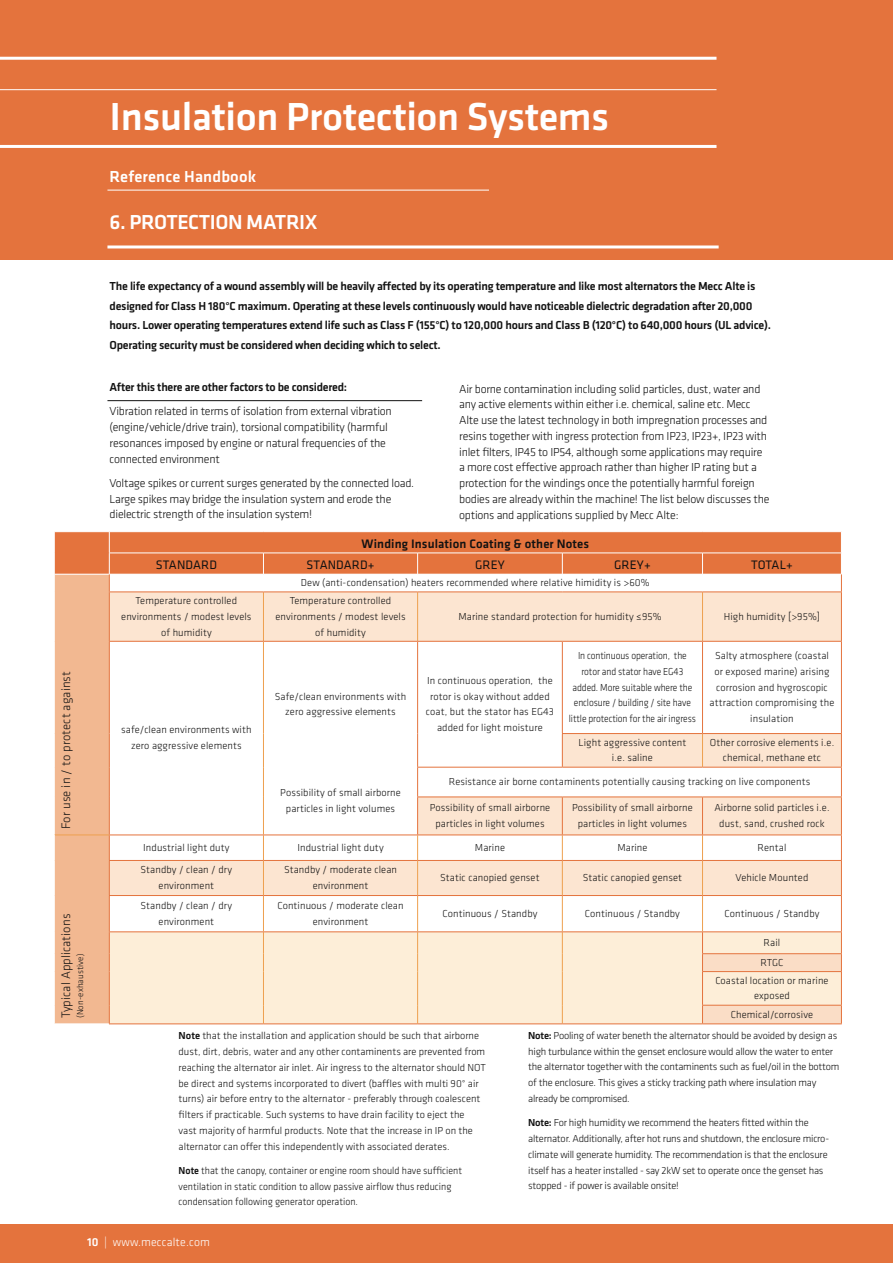
<style>
.page{position:relative;width:893px;height:1263px;background:#fff}
.page>*{position:absolute;margin:0;border:0;box-sizing:border-box;transform-origin:0 0}
.t1{font:500 40.5px "Klavika";letter-spacing:-.01em;color:#fff}
.t2{font:500 21px "Klavika";letter-spacing:-.02em;color:#fff}
.t3{font:500 16.5px "Klavika";letter-spacing:.01em;color:#fff}
.t4{font:300 12.75px "Klavika";letter-spacing:.01em;color:#121212}
.t5{font:500 12.75px "Klavika";letter-spacing:.01em;color:#121212}
.t6{font:12.75px "Klavika";letter-spacing:.01em;color:#121212}
.t7{font:300 12px/15.8px "Klavika";letter-spacing:-.02em;color:#121212}
.t8{font:500 12px/19.5px "Klavika";letter-spacing:-.02em;color:#121212}
.t9{font:300 12px "Klavika";letter-spacing:.01em;color:#fff}
.t10{font:300 10.5px/15.8px "Klavika";color:#121212;text-align:center}
.t11{font:300 10.5px/15.8px "Klavika";letter-spacing:-.02em;color:#121212}
.t12{font:300 10.5px/15.8px "Klavika";color:#121212;scale:.95 1}
.t13{font:300 10.5px/15.8px "Klavika";color:#121212;text-align:center;scale:.91 1}
.t14{font:300 9px "Klavika";letter-spacing:.01em;color:#121212}
.s1{font-weight:500}
</style>
<div class="page">
<div style="left:0;top:1225px;width:893px;height:38px;background:#e4733d"></div>
<div style="left:0;top:0;width:893px;height:259px;background:#e4733d"></div>
<hr style="left:0;top:57px;width:716px;height:3px;background:#fff">
<hr style="left:0;top:89px;width:716px;height:1px;background:#fff">
<hr style="left:0;top:145px;width:716px;height:3px;background:#fff">
<hr style="left:107px;top:190px;width:382px;height:1px;background:#fff">
<hr style="left:107px;top:245px;width:612px;height:3px;background:#fff">
<hr style="left:107px;top:400px;width:315px;height:1px;background:#121212">
<svg style="left:54px;top:532px;width:788px;height:492px"></svg>
<h1 class="t1" style="left:110px;top:95px;width:501px">Insulation Protection Systems</h1>
<h3 class="t3" style="left:110px;top:168px;width:148px">Reference Handbook</h3>
<h2 class="t2" style="left:110px;top:210px;width:210px">6. PROTECTION MATRIX</h2>
<p class="t8" style="left:110px;top:277px;width:663px">The life expectancy of a wound assembly will be heavily affected by its operating temperature and like most alternators the Mecc Alte is designed for Class H 180°C maximum. Operating at these levels continuously would have noticeable dielectric degradation after 20,000 hours. Lower operating temperatures extend life such as Class F (155°C) to 120,000 hours and Class B (120°C) to 640,000 hours (UL advice).<br>Operating security must be considered when deciding which to select.</p>
<p class="t8" style="left:110px;top:378px;width:239px">After this there are other factors to be considered:</p>
<p class="t7" style="left:110px;top:404px;width:284px">Vibration related in terms of isolation from external vibration (engine/vehicle/drive train), torsional compatibility (harmful resonances imposed by engine or natural frequencies of the connected environment</p>
<p class="t7" style="left:110px;top:475px;width:306px">Voltage spikes or current surges generated by the connected load.<br>Large spikes may bridge the insulation system and erode the dielectric strength of the insulation system!</p>
<p class="t7" style="left:459px;top:381px;width:312px">Air borne contamination including solid particles, dust, water and any active elements within either i.e. chemical, saline etc. Mecc Alte use the latest technology in both impregnation processes and resins together with ingress protection from IP23, IP23+, IP23 with inlet filters, IP45 to IP54, although some applications may require a more cost effective approach rather than higher IP rating but a protection for the windings once the potentially harmful foreign bodies are already within the machine! The list below discusses the options and applications supplied by Mecc Alte:</p>
<p class="t5" style="left:362px;top:536px;width:229px">Winding Insulation Coating &amp; other Notes</p>
<p class="t6" style="left:156px;top:558px;width:63px">STANDARD</p>
<p class="t6" style="left:307px;top:558px;width:69px">STANDARD+</p>
<p class="t6" style="left:475px;top:558px;width:31px">GREY</p>
<p class="t6" style="left:614px;top:558px;width:38px">GREY+</p>
<p class="t6" style="left:751px;top:558px;width:43px">TOTAL+</p>
<p class="t10" style="left:301px;top:575px;width:350px">Dew (anti-condensation) heaters recommended where relative himidity is &gt;60%</p>
<p class="t4" style="left:59px;top:829px;width:160px;rotate:-90deg">For use in / to protect against</p>
<p class="t4" style="left:59px;top:1018px;width:106px;rotate:-90deg">Typical Applications</p>
<p class="t14" style="left:75px;top:1018px;width:66px;rotate:-90deg">(Non-exhaustive)</p>
<p class="t10" style="left:121px;top:593px;width:132px">Temperature controlled environments / modest levels of humidity</p>
<p class="t10" style="left:275px;top:593px;width:132px">Temperature controlled environments / modest levels of humidity</p>
<p class="t10" style="left:121px;top:722px;width:132px">safe/clean environments with zero aggressive elements</p>
<p class="t10" style="left:275px;top:688px;width:133px">Safe/clean environments with zero aggressive elements</p>
<p class="t10" style="left:280px;top:785px;width:122px">Possibility of small airborne particles in light volumes</p>
<p class="t10" style="left:458px;top:609px;width:205px">Marine standard protection for humidity ≤95%</p>
<p class="t10" style="left:724px;top:609px;width:98px">High humidity [&gt;95%]</p>
<p class="t10" style="left:426px;top:673px;width:130px">In continuous operation, the rotor is okay without added coat, but the stator has EG43 added for light moisture</p>
<p class="t13" style="left:569px;top:648px;width:141px">In continuous operation, the rotor and stator have EG43 added. More suitable where the enclosure / building / site have little protection for the air ingress</p>
<p class="t10" style="left:710px;top:648px;width:126px">Salty atmosphere (coastal or exposed marine) arising corrosion and hygroscopic attraction compromising the insulation</p>
<p class="t10" style="left:578px;top:734px;width:109px">Light aggressive content i.e. saline</p>
<p class="t10" style="left:710px;top:734px;width:126px">Other corrosive elements i.e. chemical, methane etc</p>
<p class="t10" style="left:449px;top:774px;width:363px">Resistance air borne contaminents potentially causing tracking on live components</p>
<p class="t10" style="left:430px;top:800px;width:122px">Possibility of small airborne particles in light volumes</p>
<p class="t10" style="left:572px;top:800px;width:122px">Possibility of small airborne particles in light volumes</p>
<p class="t10" style="left:714px;top:800px;width:117px">Airborne solid particles i.e. dust, sand, crushed rock</p>
<p class="t10" style="left:143px;top:840px;width:88px">Industrial light duty</p>
<p class="t10" style="left:297px;top:840px;width:88px">Industrial light duty</p>
<p class="t10" style="left:475px;top:840px;width:32px">Marine</p>
<p class="t10" style="left:617px;top:840px;width:32px">Marine</p>
<p class="t10" style="left:758px;top:840px;width:30px">Rental</p>
<p class="t10" style="left:141px;top:862px;width:93px">Standby / clean / dry environment</p>
<p class="t10" style="left:284px;top:862px;width:114px">Standby / moderate clean environment</p>
<p class="t10" style="left:440px;top:870px;width:101px">Static canopied genset</p>
<p class="t10" style="left:583px;top:870px;width:101px">Static canopied genset</p>
<p class="t10" style="left:735px;top:870px;width:74px">Vehicle Mounted</p>
<p class="t10" style="left:141px;top:898px;width:93px">Standby / clean / dry environment</p>
<p class="t10" style="left:277px;top:898px;width:128px">Continuous / moderate clean environment</p>
<p class="t10" style="left:442px;top:906px;width:96px">Continuous / Standby</p>
<p class="t10" style="left:585px;top:906px;width:96px">Continuous / Standby</p>
<p class="t10" style="left:724px;top:906px;width:96px">Continuous / Standby</p>
<p class="t10" style="left:760px;top:933px;width:25px;line-height:19.8px">Rail<br>RTGC</p>
<p class="t10" style="left:715px;top:972px;width:115px">Coastal location or marine exposed</p>
<p class="t10" style="left:731px;top:1006px;width:84px">Chemical/corrosive</p>
<p class="t10" style="left:179px;top:1028px;width:309px;text-align:left"><span class="s1">Note</span> that the installation and application should be such that airborne dust, dirt, debris, water and any other contaminents are prevented from reaching the alternator air inlet. Air ingress to the alternator should NOT be direct and systems incorporated to divert (baffles with multi 90° air turns) air before entry to the alternator - preferably through coalescent filters if practicable. Such systems to have drain facility to eject the<br>vast majority of harmful products. Note that the increase in IP on the alternator can offer this independently with associated derates.</p>
<p class="t12" style="left:179px;top:1163px;width:300px"><span class="s1">Note</span> that the canopy, container or engine room should have sufficient ventilation in static condition to allow passive airflow thus reducing condensation following generator operation.</p>
<p class="t11" style="left:528px;top:1028px;width:313px"><span class="s1">Note:</span> Pooling of water beneth the alternator should be avoided by design as high turbulance within the genset enclosure would allow the water to enter the alternator together with the contaminents such as fuel/oil in the bottom of the enclosure. This gives a sticky tracking path where insulation may already be compromised.</p>
<p class="t11" style="left:528px;top:1115px;width:302px"><span class="s1">Note:</span> For high humidity we recommend the heaters fitted within the alternator. Additionally, after hot runs and shutdown, the enclosure micro&shy;climate will generate humidity. The recommendation is that the enclosure itself has a heater installed - say 2kW set to operate once the genset has stopped - if power is available onsite!</p>
<p class="t9" style="left:87px;top:1236px;width:124px"><span class="s1">10</span> | www.meccalte.com</p>
</div>
